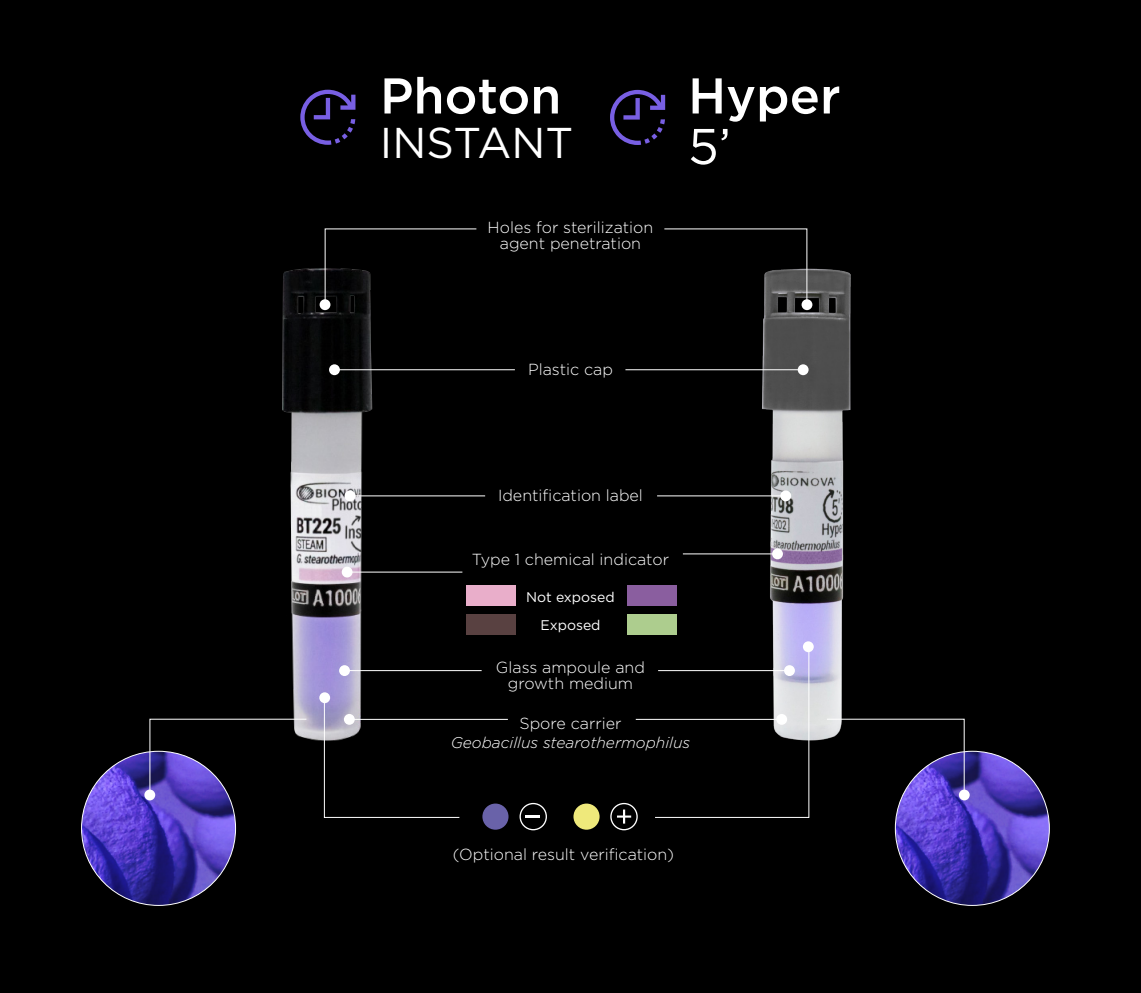
<style>
.page{position:relative;width:1141px;height:993px;background:#fff}
.page>*{position:absolute;margin:0;border:0;box-sizing:border-box;transform-origin:0 0}
.t1{font:500 50.05px "Gotham";color:#fff}
.t2{font:50.05px "Gotham";color:#fff}
.t3{font:43.05px "Gotham";color:#fff}
.t4{font:300 16.1px/16.1px "Gotham";color:#fff;text-align:center}
.t5{font:italic 300 15.58px "Gotham";color:#fff}
.t6{font:14px/28.7px "Gotham";color:#fff;text-align:center}
</style>
<div class="page">
<div style="left:0;top:0;width:1141px;height:992px;background:#000"></div>
<svg style="left:300px;top:90px;width:55px;height:55px"></svg>
<svg style="left:610px;top:90px;width:55px;height:55px"></svg>
<img style="left:282px;top:268px;width:104px;height:488px">
<img style="left:660px;top:268px;width:242px;height:544px">
<svg style="left:526px;top:815px;width:14px;height:2px"></svg>
<div style="left:520px;top:802px;width:27px;height:28px;border:1px solid #fff;border-radius:50%"></div>
<svg style="left:617px;top:809px;width:14px;height:14px"></svg>
<div style="left:610px;top:802px;width:28px;height:28px;border:1px solid #fff;border-radius:50%"></div>
<div style="left:482px;top:803px;width:27px;height:26px;background:#6962a9;border-radius:50%"></div>
<div style="left:573px;top:803px;width:27px;height:26px;background:#efe97b;border-radius:50%"></div>
<div style="left:627px;top:585px;width:50px;height:20px;background:#8a5e9f"></div>
<div style="left:627px;top:614px;width:50px;height:20px;background:#adcd8e"></div>
<hr style="left:347px;top:670px;width:135px;height:1px;background:#fff">
<div style="left:339px;top:665px;width:11px;height:10px;background:#fff;border-radius:50%"></div>
<svg style="left:663px;top:228px;width:145px;height:77px"></svg>
<div style="left:802px;top:299px;width:10px;height:11px;background:#fff;border-radius:50%"></div>
<svg style="left:324px;top:228px;width:153px;height:77px"></svg>
<div style="left:320px;top:299px;width:10px;height:11px;background:#fff;border-radius:50%"></div>
<hr style="left:337px;top:369px;width:178px;height:1px;background:#fff">
<div style="left:329px;top:364px;width:11px;height:11px;background:#fff;border-radius:50%"></div>
<hr style="left:625px;top:369px;width:175px;height:1px;background:#fff">
<div style="left:798px;top:364px;width:11px;height:11px;background:#fff;border-radius:50%"></div>
<hr style="left:657px;top:495px;width:126px;height:1px;background:#fff">
<div style="left:780px;top:490px;width:11px;height:11px;background:#fff;border-radius:50%"></div>
<hr style="left:353px;top:495px;width:132px;height:1px;background:#fff">
<div style="left:345px;top:490px;width:10px;height:11px;background:#fff;border-radius:50%"></div>
<hr style="left:683px;top:553px;width:92px;height:1px;background:#fff">
<div style="left:772px;top:548px;width:11px;height:11px;background:#fff;border-radius:50%"></div>
<hr style="left:350px;top:571px;width:112px;height:1px;background:#fff">
<div style="left:342px;top:566px;width:11px;height:11px;background:#fff;border-radius:50%"></div>
<div style="left:467px;top:585px;width:49px;height:20px;background:#e9aeca"></div>
<div style="left:467px;top:614px;width:49px;height:20px;background:#594141"></div>
<hr style="left:636px;top:718px;width:143px;height:1px;background:#fff">
<hr style="left:352px;top:718px;width:156px;height:1px;background:#fff">
<img style="left:895px;top:751px;width:154px;height:154px;border-radius:77px">
<img style="left:82px;top:751px;width:154px;height:154px;border-radius:77px">
<svg style="left:149px;top:718px;width:158px;height:77px"></svg>
<div style="left:144px;top:789px;width:11px;height:11px;background:#fff;border-radius:50%"></div>
<svg style="left:826px;top:718px;width:139px;height:77px"></svg>
<div style="left:959px;top:789px;width:11px;height:11px;background:#fff;border-radius:50%"></div>
<svg style="left:654px;top:645px;width:156px;height:173px"></svg>
<svg style="left:324px;top:697px;width:136px;height:121px"></svg>
<div style="left:319px;top:692px;width:11px;height:11px;background:#fff;border-radius:50%"></div>
<div style="left:803px;top:641px;width:11px;height:11px;background:#fff;border-radius:50%"></div>
<h1 class="t1" style="left:380px;top:63px;width:183px">Photon</h1>
<h2 class="t3" style="left:380px;top:115px;width:195px">INSTANT</h2>
<p class="t4" style="left:488px;top:218px;width:167px">Holes for sterilization agent penetration</p>
<h1 class="t1" style="left:688px;top:63px;width:154px">Hyper</h1>
<h1 class="t2" style="left:688px;top:114px;width:44px">5’</h1>
<p class="t4" style="left:528px;top:361px;width:86px">Plastic cap</p>
<p class="t4" style="left:498px;top:487px;width:146px">Identification label</p>
<p class="t4" style="left:472px;top:551px;width:199px">Type 1 chemical indicator</p>
<p class="t6" style="left:526px;top:581px;width:90px">Not exposed<br>Exposed</p>
<p class="t4" style="left:496px;top:659px;width:151px">Glass ampoule and growth medium</p>
<p class="t4" style="left:519px;top:714px;width:104px">Spore carrier</p>
<p class="t5" style="left:451px;top:732px;width:241px">Geobacillus stearothermophilus</p>
<p class="t4" style="left:453px;top:845px;width:223px">(Optional result verification)</p>
</div>
